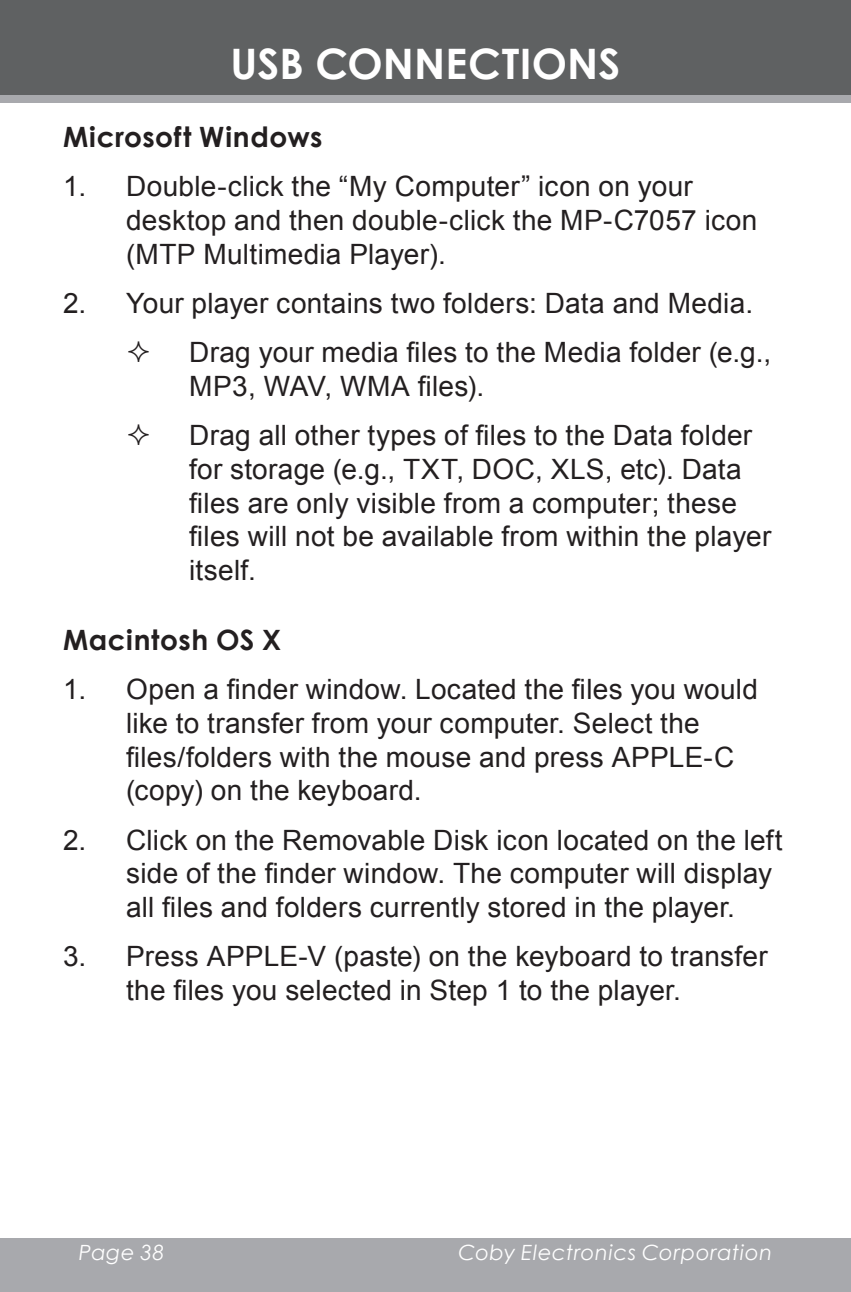
<style>
.page{position:relative;width:851px;height:1292px;background:#fff}
.page>*{position:absolute;margin:0;border:0;box-sizing:border-box;transform-origin:0 0}
.t1{font:700 42px "Century Gothic";letter-spacing:.005em;color:#fff}
.t2{font:28px/33.6px "Arial";letter-spacing:.01em;color:#231f20}
.t3{font:700 28px "Century Gothic";letter-spacing:.02em;color:#231f20}
.t4{font:italic 21px "Century Gothic";letter-spacing:.03em;color:#fff}
</style>
<div class="page">
<div style="left:0;top:1237px;width:850px;height:55px;background:#a8a9ad"></div>
<div style="left:0;top:94px;width:850px;height:9px;background:#a8a9ad"></div>
<div style="left:0;top:0;width:850px;height:94px;background:#5f6162"></div>
<hr style="left:850px;top:1237px;width:1px;height:55px;background:#a8a9ad">
<hr style="left:850px;top:0;width:1px;height:94px;background:#5f6162">
<h1 class="t1" style="left:230px;top:32px;width:391px">USB CONNECTIONS</h1>
<p class="t3" style="left:63px;top:116px;width:261px">Microsoft Windows</p>
<p class="t2" style="left:126px;top:170px;width:632px">Double-click the “My Computer” icon on your desktop and then double-click the MP-C7057 icon (MTP Multimedia Player).</p>
<p class="t2" style="left:189px;top:279px;width:583px;line-height:49.4px;text-indent:-63px">Your player contains two folders: Data and Media.<br>Drag your media files to the Media folder (e.g.,</p>
<p class="t2" style="left:189px;top:362px;width:564px;line-height:49.4px">MP3, WAV, WMA files).<br>Drag all other types of files to the Data folder</p>
<p class="t2" style="left:189px;top:452px;width:584px">for storage (e.g., TXT, DOC, XLS, etc). Data files are only visible from a computer; these files will not be available from within the player itself.</p>
<p class="t2" style="left:63px;top:170px;width:25px">1.</p>
<p class="t2" style="left:63px;top:287px;width:25px">2.</p>
<p class="t3" style="left:63px;top:618px;width:220px">Macintosh OS X</p>
<p class="t2" style="left:126px;top:673px;width:633px">Open a finder window. Located the files you would like to transfer from your computer. Select the files/folders with the mouse and press APPLE-C (copy) on the keyboard.</p>
<p class="t2" style="left:126px;top:823px;width:658px">Click on the Removable Disk icon located on the left side of the finder window. The computer will display all files and folders currently stored in the player.</p>
<p class="t2" style="left:126px;top:939px;width:643px">Press APPLE-V (paste) on the keyboard to transfer the files you selected in Step 1 to the player.</p>
<p class="t2" style="left:63px;top:673px;width:25px">1.</p>
<p class="t2" style="left:63px;top:823px;width:25px">2.</p>
<p class="t2" style="left:63px;top:939px;width:25px">3.</p>
<p class="t4" style="left:79px;top:1238px;width:75px">Page 38</p>
<p class="t4" style="left:458px;top:1238px;width:315px">Coby Electronics Corporation</p>
</div>
